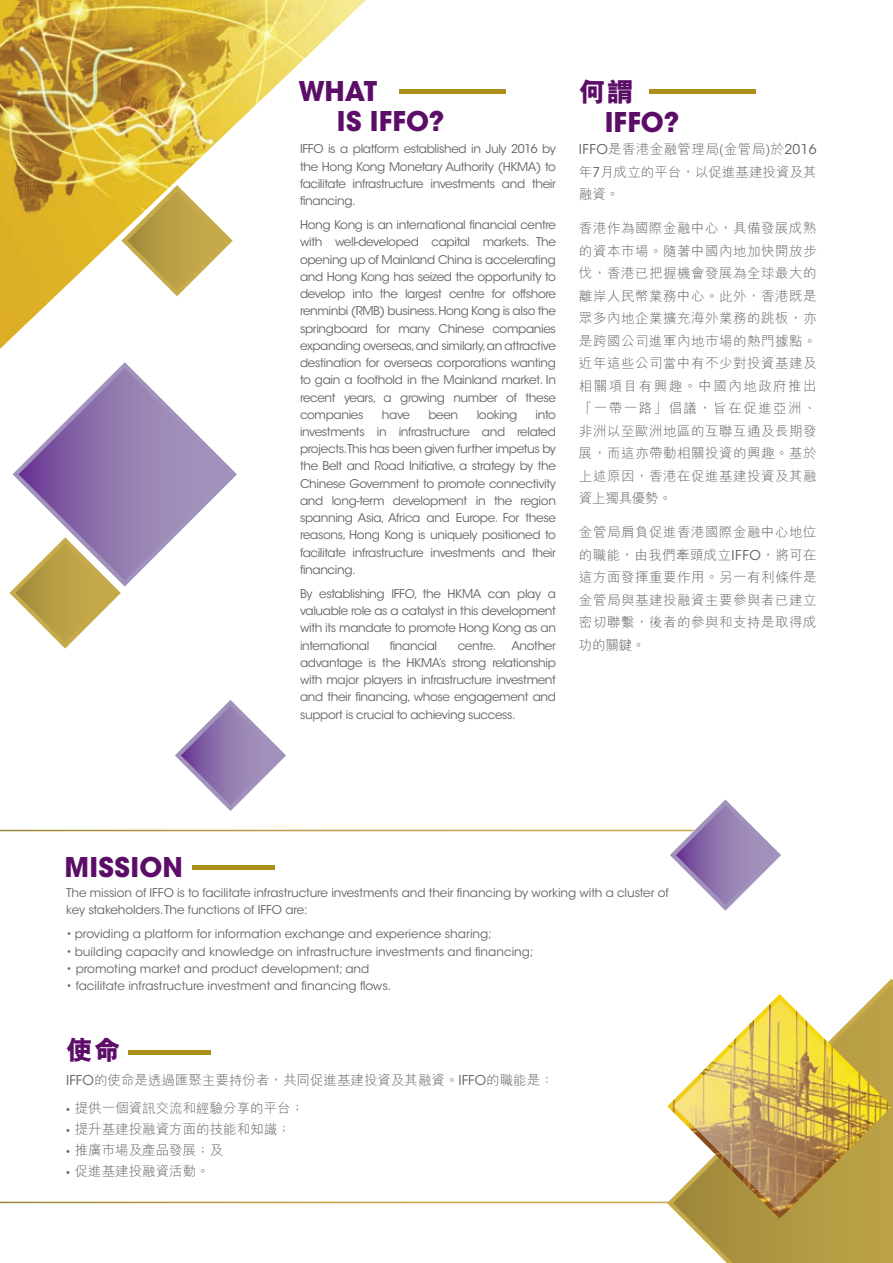
<style>
.page{position:relative;width:893px;height:1263px;background:#fff}
.page>*{position:absolute;margin:0;border:0;box-sizing:border-box;transform-origin:0 0}
.t1{font:700 27px/30px "ITC Avant Garde Std";letter-spacing:.005em;color:#5c0d67}
.t2{font:800 27px "M Hei HK";color:#5c0d67}
.t3{font:300 13.5px/22.5px "M Hei HK";color:#636366;text-align:justify}
.t4{font:12px/17.2px "ITC Avant Garde Std";letter-spacing:-.025em;color:#636366;text-align:justify}
.t5{font:12px "ITC Avant Garde Std";color:#636366}
.s1{font-family:"ITC Avant Garde Std";font-weight:400}
.s2{font-family:"Myriad Pro";font-weight:400}
</style>
<div class="page">
<svg style="left:0;top:1202px;width:667px;height:1px"></svg>
<svg style="left:682px;top:985px;width:211px;height:278px"></svg>
<hr style="left:399px;top:90px;width:107px;height:4px;background:#ac901b">
<hr style="left:649px;top:90px;width:107px;height:4px;background:#ac901b">
<img style="left:0;top:0;width:366px;height:349px">
<img style="left:667px;top:994px;width:225px;height:224px">
<img style="left:673px;top:1000px;width:213px;height:212px">
<svg style="left:19px;top:368px;width:212px;height:213px"></svg>
<svg style="left:121px;top:185px;width:112px;height:111px"></svg>
<svg style="left:10px;top:537px;width:111px;height:112px"></svg>
<hr style="left:128px;top:1050px;width:83px;height:4px;background:#ac901b">
<svg style="left:0;top:700px;width:781px;height:211px"></svg>
<h1 class="t1" style="left:337px;top:76px;width:109px;text-indent:-39px">WHAT<br>IS IFFO?</h1>
<h1 class="t2" style="left:579px;top:74px;width:56px">何謂</h1>
<h1 class="t1" style="left:605px;top:107px;width:76px">IFFO?</h1>
<h1 class="t1" style="left:64px;top:852px;width:120px">MISSION</h1>
<p class="t4" style="left:300px;top:140px;width:258px">IFFO is a platform established in July 2016 by the Hong Kong Monetary Authority (HKMA) to facilitate infrastructure investments and their financing.</p>
<p class="t4" style="left:300px;top:216px;width:258px">Hong Kong is an international financial centre with well-developed capital markets. The opening up of Mainland China is accelerating and Hong Kong has seized the opportunity to develop into the largest centre for offshore renminbi (RMB) business. Hong Kong is also the springboard for many Chinese companies expanding overseas, and similarly, an attractive destination for overseas corporations wanting to gain a foothold in the Mainland market. In recent years, a growing number of these companies</p>
<p class="t4" style="left:300px;top:406px;width:258px;text-indent:236px">into investments in infrastructure and related projects.This has been given further impetus by the Belt and Road Initiative, a strategy by the Chinese Government to promote connectivity and long-term development in the region spanning Asia, Africa and Europe. For these reasons, Hong Kong is uniquely positioned to facilitate infrastructure investments and their financing.</p>
<p class="t4" style="left:300px;top:585px;width:258px">By establishing IFFO, the HKMA can play a valuable role as a catalyst in this development with its mandate to promote Hong Kong as an international</p>
<p class="t4" style="left:382px;top:406px;width:30px">have</p>
<p class="t4" style="left:428px;top:406px;width:31px">been</p>
<p class="t4" style="left:477px;top:406px;width:42px">looking</p>
<p class="t4" style="left:390px;top:637px;width:49px">financial</p>
<p class="t4" style="left:458px;top:637px;width:40px">centre.</p>
<p class="t4" style="left:300px;top:637px;width:257px;text-indent:211px">Another advantage is the HKMA’s strong relationship with major players in infrastructure investment and their financing, whose engagement and support is crucial to achieving success.</p>
<p class="t3" style="left:579px;top:138px;width:239px"><span class="s1">IFFO</span>是香港金融管理局(金管局)於<span class="s1">2016</span>年<span class="s1">7</span>月成立的平台，以促進基建投資及其融資。</p>
<p class="t3" style="left:579px;top:216px;width:239px">香港作為國際金融中心，具備發展成熟的資本巿場。隨著中國內地加快開放步伐，香港已把握機會發展為全球最大的離岸人民幣業務中心。此外，香港既是眾多內地企業擴充海外業務的跳板，亦是跨國公司進軍內地巿場的熱門據點。近年這些公司當中有不少對投資基建及相關項目有興趣。中國內地政府推出「一帶一路」倡議，旨在促進亞洲、非洲以至歐洲地區的互聯互通及長期發展，而這亦帶動相關投資的興趣。基於上述原因，香港在促進基建投資及其融資上獨具優勢。</p>
<p class="t3" style="left:579px;top:520px;width:239px">金管局肩負促進香港國際金融中心地位的職能，由我們牽頭成立<span class="s1">IFFO</span>，將可在這方面發揮重要作用。另一有利條件是金管局與基建投融資主要參與者已建立密切聯繫，後者的參與和支持是取得成功的關鍵。</p>
<p class="t4" style="left:66px;top:884px;width:604px">The mission of IFFO is to facilitate infrastructure investments and their financing by working with a cluster of key stakeholders.The functions of IFFO are:</p>
<p class="t5" style="left:66px;top:927px;width:427px">• providing a platform for information exchange and experience sharing;</p>
<p class="t5" style="left:66px;top:944px;width:469px">• building capacity and knowledge on infrastructure investments and financing;</p>
<p class="t5" style="left:66px;top:961px;width:305px">• promoting market and product development; and</p>
<p class="t5" style="left:66px;top:978px;width:326px">• facilitate infrastructure investment and financing flows.</p>
<h1 class="t2" style="left:66px;top:1032px;width:56px">使命</h1>
<p class="t3" style="left:66px;top:1068px;width:489px"><span class="s1">IFFO</span>的使命是透過匯聚主要持份者，共同促進基建投資及其融資。<span class="s1">IFFO</span>的職能是：</p>
<p class="t3" style="left:66px;top:1096px;width:240px"><span class="s2">•</span> 提供一個資訊交流和經驗分享的平台；</p>
<p class="t3" style="left:66px;top:1117px;width:226px"><span class="s2">•</span> 提升基建投融資方面的技能和知識；</p>
<p class="t3" style="left:66px;top:1138px;width:159px"><span class="s2">•</span> 推廣巿場及產品發展；及</p>
<p class="t3" style="left:66px;top:1159px;width:145px"><span class="s2">•</span> 促進基建投融資活動。</p>
</div>
